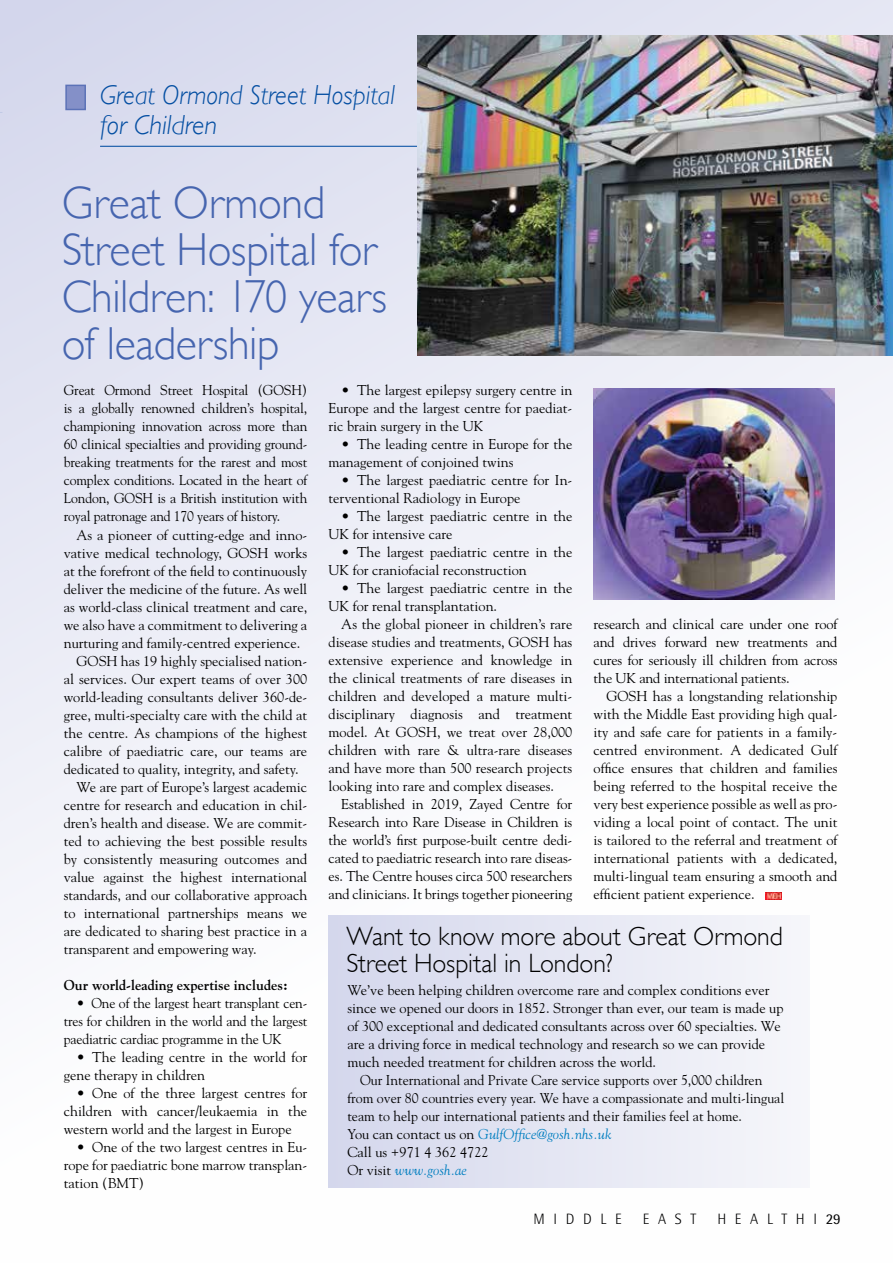
<style>
.page{position:relative;width:893px;height:1263px;background:#fff}
.page>*{position:absolute;margin:0;border:0;box-sizing:border-box;transform-origin:0 0}
.t1{font:300 46.2px/47.1px "Gill Sans";letter-spacing:-.005em;color:#4665af;scale:.95 1}
.t2{font:italic 300 27.6px/30px "Gill Sans";color:#034ea2;scale:.95 1}
.t3{font:300 26.55px/27px "Gill Sans";letter-spacing:-.005em;color:#000}
.t4{font:300 15px "Rotis Semi Sans";letter-spacing:.58em;color:#000}
.t5{font:14.25px/18px "Goudy";color:#000}
.t6{font:14.25px/18px "Goudy";color:#000;text-align:justify;scale:.96 1}
.t7{font:700 14.25px "Goudy";color:#000}
.s1{font-style:italic;color:#007ec0}
.s2{font-weight:400}
</style>
<div class="page">
<div style="left:0;top:0;width:893px;height:1263px;background:linear-gradient(to bottom,#d9dcef,#fff)"></div>
<hr style="left:100px;top:146px;width:793px;height:1px;background:#034ea2">
<div style="left:65px;top:85px;width:21px;height:25px;background:#8490c8;border:2px solid #5c72b7"></div>
<img style="left:765px;top:893px;width:16px;height:6px">
<div style="left:327px;top:915px;width:482px;height:272px;background:linear-gradient(to right,#d4d7ec,#f6f6fa)"></div>
<img style="left:418px;top:35px;width:475px;height:321px">
<img style="left:594px;top:389px;width:240px;height:211px">
<h2 class="t2" style="left:100px;top:80px;width:312px">Great Ormond Street Hospital for Children</h2>
<h1 class="t1" style="left:62px;top:177px;width:344px">Great Ormond<br>Street Hospital for<br>Children: 170 years of leadership</h1>
<p class="t5" style="left:329px;top:381px;width:245px;text-align:justify;text-indent:13px">• The largest epilepsy surgery centre in Europe and the largest centre for paediat&shy;ric brain surgery in the UK</p>
<p class="t5" style="left:329px;top:435px;width:245px;text-indent:13px">• The leading centre in Europe for the management of conjoined twins</p>
<p class="t5" style="left:329px;top:471px;width:245px;text-indent:13px">• The largest paediatric centre for In&shy;terventional Radiology in Europe</p>
<p class="t5" style="left:329px;top:507px;width:245px;text-indent:13px">• The largest paediatric centre in the<br>UK for intensive care</p>
<p class="t5" style="left:329px;top:543px;width:245px;text-indent:13px">• The largest paediatric centre in the<br>UK for craniofacial reconstruction</p>
<p class="t5" style="left:329px;top:579px;width:245px;text-indent:13px">• The largest paediatric centre in the<br>UK for renal transplantation.</p>
<p class="t5" style="left:329px;top:615px;width:245px;text-align:justify;text-indent:13px">As the global pioneer in children’s rare disease studies and treatments, GOSH has extensive experience and knowledge in the clinical treatments of rare diseases in children and developed a mature multi&shy;disciplinary diagnosis and treatment model. At GOSH, we treat over 28,000 children with rare &amp; ultra-rare diseases and have more than 500 research projects looking into rare and complex diseases.</p>
<p class="t5" style="left:329px;top:795px;width:245px;text-align:justify;text-indent:13px">Established in 2019, Zayed Centre for Research into Rare Disease in Children is the world’s first purpose-built centre dedi&shy;cated to paediatric research into rare diseas&shy;es. The Centre houses circa 500 researchers and clinicians. It brings together pioneering</p>
<p class="t6" style="left:64px;top:381px;width:255px">Great Ormond Street Hospital (GOSH) is a globally renowned children’s hospital, championing innovation across more than 60 clinical specialties and providing ground&shy;breaking treatments for the rarest and most complex conditions. Located in the heart of London, GOSH is a British institution with royal patronage and 170 years of history.</p>
<p class="t5" style="left:77px;top:525px;width:232px">As a pioneer of cutting-edge and inno-</p>
<p class="t5" style="left:64px;top:543px;width:245px">vative medical technology, GOSH works</p>
<p class="t5" style="left:64px;top:561px;width:245px">at the forefront of the field to continuously</p>
<p class="t5" style="left:64px;top:579px;width:245px">deliver the medicine of the future. As well</p>
<p class="t5" style="left:64px;top:597px;width:245px">as world-class clinical treatment and care,</p>
<p class="t5" style="left:64px;top:615px;width:245px">we also have a commitment to delivering a</p>
<p class="t5" style="left:64px;top:633px;width:238px">nurturing and family-centred experience.</p>
<p class="t5" style="left:77px;top:651px;width:232px">GOSH has 19 highly specialised nation-</p>
<p class="t5" style="left:64px;top:669px;width:245px">al services. Our expert teams of over 300</p>
<p class="t5" style="left:64px;top:687px;width:245px">world-leading consultants deliver 360-de-</p>
<p class="t5" style="left:64px;top:705px;width:245px">gree, multi-specialty care with the child at</p>
<p class="t5" style="left:64px;top:723px;width:245px">the centre. As champions of the highest</p>
<p class="t5" style="left:64px;top:741px;width:245px">calibre of paediatric care, our teams are</p>
<p class="t5" style="left:64px;top:759px;width:237px">dedicated to quality, integrity, and safety.</p>
<p class="t5" style="left:77px;top:777px;width:232px">We are part of Europe’s largest academic</p>
<p class="t5" style="left:64px;top:795px;width:245px">centre for research and education in chil-</p>
<p class="t5" style="left:64px;top:813px;width:245px">dren’s health and disease. We are commit-</p>
<p class="t5" style="left:64px;top:831px;width:245px">ted to achieving the best possible results</p>
<p class="t5" style="left:64px;top:849px;width:245px">by consistently measuring outcomes and</p>
<p class="t5" style="left:64px;top:867px;width:245px">value against the highest international</p>
<p class="t5" style="left:64px;top:885px;width:245px">standards, and our collaborative approach</p>
<p class="t5" style="left:64px;top:903px;width:245px">to international partnerships means we</p>
<p class="t5" style="left:64px;top:921px;width:245px">are dedicated to sharing best practice in a</p>
<p class="t5" style="left:64px;top:939px;width:194px">transparent and empowering way.</p>
<p class="t7" style="left:64px;top:976px;width:226px">Our world-leading expertise includes:</p>
<p class="t6" style="left:64px;top:993px;width:255px;text-indent:13px">• One of the largest heart transplant cen&shy;tres for children in the world and the largest paediatric cardiac programme in the UK</p>
<p class="t5" style="left:64px;top:1047px;width:245px;text-indent:13px">• The leading centre in the world for gene therapy in children</p>
<p class="t5" style="left:64px;top:1083px;width:245px;text-align:justify;text-indent:13px">• One of the three largest centres for children with cancer/leukaemia in the western world and the largest in Europe</p>
<p class="t5" style="left:64px;top:1137px;width:245px;text-align:justify;text-indent:13px">• One of the two largest centres in Eu&shy;rope for paediatric bone marrow transplan&shy;tation (BMT)</p>
<p class="t5" style="left:594px;top:615px;width:245px;text-align:justify">research and clinical care under one roof and drives forward new treatments and cures for seriously ill children from across the UK and international patients.</p>
<p class="t5" style="left:594px;top:687px;width:245px;text-align:justify;text-indent:13px">GOSH has a longstanding relationship with the Middle East providing high qual&shy;ity and safe care for patients in a family&shy;centred environment. A dedicated Gulf office ensures that children and families being referred to the hospital receive the very best experience possible as well as pro&shy;viding a local point of contact. The unit is tailored to the referral and treatment of international patients with a dedicated, multi-lingual team ensuring a smooth and efficient patient experience.</p>
<h3 class="t3" style="left:347px;top:921px;width:438px">Want to know more about Great Ormond<br>Street Hospital in London?</h3>
<p class="t5" style="left:347px;top:980px;width:438px">We’ve been helping children overcome rare and complex conditions ever since we opened our doors in 1852. Stronger than ever, our team is made up of 300 exceptional and dedicated consultants across over 60 specialties. We are a driving force in medical technology and research so we can provide much needed treatment for children across the world.</p>
<p class="t5" style="left:347px;top:1070px;width:438px;text-indent:13px">Our International and Private Care service supports over 5,000 children from over 80 countries every year. We have a compassionate and multi-lingual team to help our international patients and their families feel at home.<br>You can contact us on <span class="s1">GulfOffice@gosh.nhs.uk<br></span>Call us +971 4 362 4722<br>Or visit <span class="s1">www.gosh.ae</span></p>
<p class="t4" style="left:533px;top:1210px;width:90px">MIDDLE</p>
<p class="t4" style="left:643px;top:1210px;width:55px">EAST</p>
<p class="t4" style="left:717px;top:1210px;width:125px">HEALTHI<span class="s2">29</span></p>
</div>
